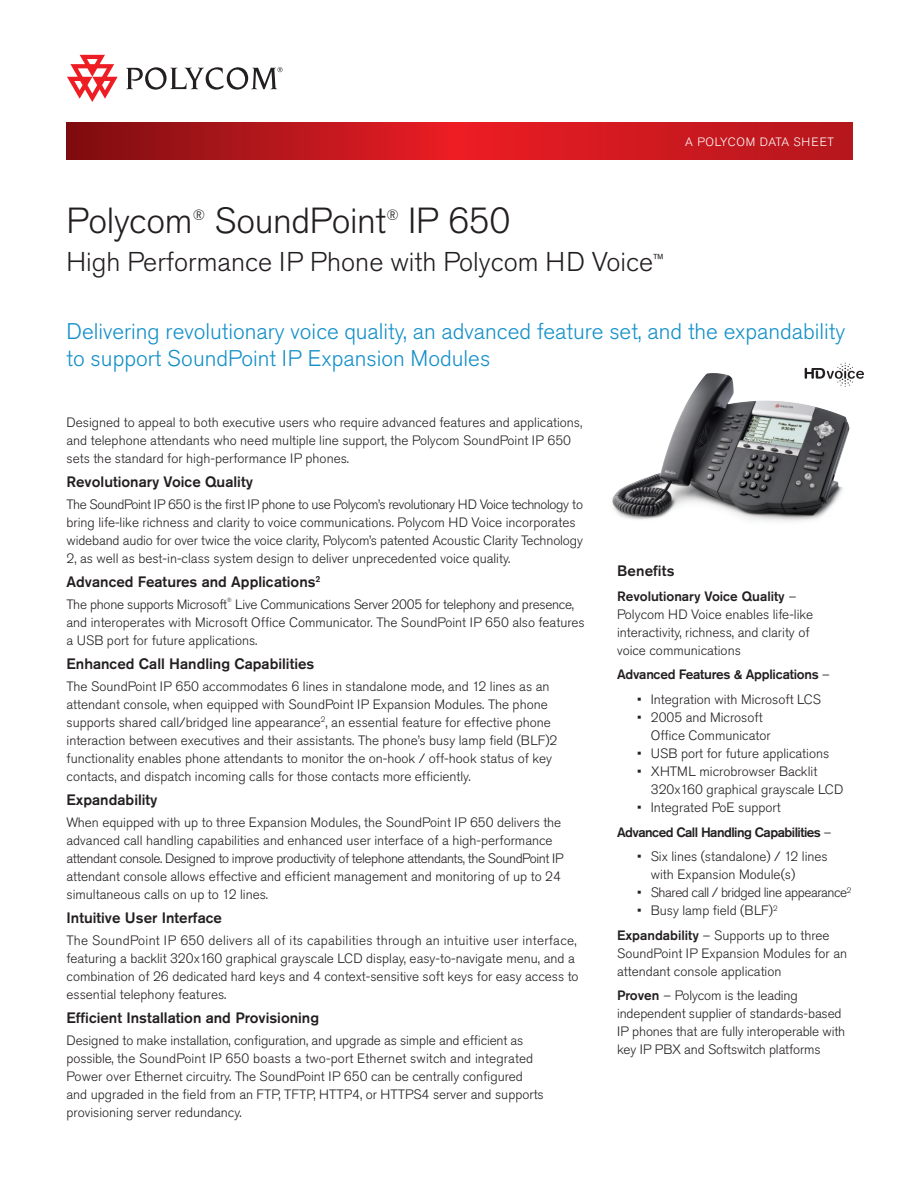
<style>
.page{position:relative;width:918px;height:1188px;background:#fff}
.page>*{position:absolute;margin:0;border:0;box-sizing:border-box;transform-origin:0 0}
.t1{font:300 36px "Akzidenz Grotesk Pro";letter-spacing:-.01em;color:#231f20}
.Title_Subhead{font:300 27px "Akzidenz Grotesk Pro";color:#231f20}
.t2{font:300 22.5px/27px "Akzidenz Grotesk Pro";color:#1490c8}
.Subhead_Second_Level{font:500 15px "Akzidenz Grotesk Pro";color:#231f20}
.FRONT_Sidebar_Header{font:500 15px "Akzidenz Grotesk Pro";letter-spacing:.01em;color:#231f20}
.t3{font:300 14.85px "Akzidenz Grotesk Pro";color:#231f20}
.Body_Copy_Text{font:300 13.5px/18px "Akzidenz Grotesk Pro";color:#231f20}
.FRONT_Sidebar_Copy{font:300 13.5px/18px "Akzidenz Grotesk Pro";color:#231f20}
.Front_Sidebar_Bullet{font:300 13.5px/18px "Akzidenz Grotesk Pro";color:#231f20}
.Front_Sidebar_Bullet-2{font:300 13.5px "Akzidenz Grotesk Pro";letter-spacing:-.03em;color:#231f20}
.FRONT_Sidebar_Copy-2{font:500 13.5px "Akzidenz Grotesk Pro";letter-spacing:-.04em;color:#231f20}
.FRONT_Sidebar_Copy-3{font:500 13.5px "Akzidenz Grotesk Pro";letter-spacing:-.02em;color:#231f20}
.Body_Copy_Text-2{font:300 13.5px "Akzidenz Grotesk Pro";letter-spacing:-.02em;color:#231f20}
.t4{font:300 12px "Akzidenz Grotesk Pro";letter-spacing:.05em;color:#fff}
.Body_Copy_Text-3{font:300 6.15px "Akzidenz Grotesk Pro";color:#231f20}
.s1{font-weight:500}
.s2{font-weight:300}
</style>
<div class="page">
<svg style="left:67px;top:122px;width:785px;height:37px;background:#c1171d"></svg>
<img style="left:612px;top:373px;width:238px;height:149px">
<svg style="left:67px;top:55px;width:51px;height:47px"></svg>
<svg style="left:126px;top:67px;width:156px;height:23px"></svg>
<svg style="left:805px;top:363px;width:59px;height:24px"></svg>
<p class="t4" style="left:685px;top:134px;width:150px">A POLYCOM DATA SHEET</p>
<p class="t1" style="left:67px;top:197px;width:127px">Polycom</p>
<p class="t3" style="left:193px;top:205px;width:14px">®</p>
<p class="t1" style="left:215px;top:197px;width:173px">SoundPoint</p>
<p class="t3" style="left:387px;top:205px;width:14px">®</p>
<p class="t1" style="left:408px;top:197px;width:104px">IP 650</p>
<p class="Title_Subhead" style="left:67px;top:244px;width:599px">High Performance IP Phone with Polycom HD Voice<sup>™</sup></p>
<p class="t2" style="left:67px;top:317px;width:780px">Delivering revolutionary voice quality, an advanced feature set, and the expandability to support SoundPoint IP Expansion Modules</p>
<p class="Body_Copy_Text" style="left:67px;top:413px;width:517px">Designed to appeal to both executive users who require advanced features and applications, and telephone attendants who need multiple line support, the Polycom SoundPoint IP 650 sets the standard for high-performance IP phones.</p>
<p class="Subhead_Second_Level" style="left:67px;top:472px;width:188px">Revolutionary Voice Quality</p>
<p class="Body_Copy_Text" style="left:67px;top:495px;width:518px">The SoundPoint IP 650 is the first IP phone to use Polycom’s revolutionary HD Voice technology to bring life-like richness and clarity to voice communications. Polycom HD Voice incorporates wideband audio for over twice the voice clarity, Polycom’s patented Acoustic Clarity Technology 2, as well as best-in-class system design to deliver unprecedented voice quality.</p>
<p class="Subhead_Second_Level" style="left:67px;top:572px;width:255px">Advanced Features and Applications<sup>2</sup></p>
<p class="Body_Copy_Text-2" style="left:67px;top:595px;width:162px">The phone supports Microsoft</p>
<p class="Body_Copy_Text-3" style="left:227px;top:596px;width:7px">®</p>
<p class="Body_Copy_Text" style="left:67px;top:595px;width:520px;text-indent:169px">Live Communications Server 2005 for telephony and presence, and interoperates with Microsoft Office Communicator. The SoundPoint IP 650 also features a USB port for future applications.</p>
<p class="Subhead_Second_Level" style="left:67px;top:654px;width:249px">Enhanced Call Handling Capabilities</p>
<p class="Body_Copy_Text" style="left:67px;top:677px;width:492px">The SoundPoint IP 650 accommodates 6 lines in standalone mode, and 12 lines as an attendant console, when equipped with SoundPoint IP Expansion Modules. The phone supports shared call/bridged line appearance<sup>2</sup>, an essential feature for effective phone interaction between executives and their assistants. The phone’s busy lamp field (BLF)2 functionality enables phone attendants to monitor the on-hook / off-hook status of key contacts, and dispatch incoming calls for those contacts more efficiently.</p>
<p class="Subhead_Second_Level" style="left:67px;top:790px;width:92px">Expandability</p>
<p class="Body_Copy_Text" style="left:67px;top:813px;width:499px">When equipped with up to three Expansion Modules, the SoundPoint IP 650 delivers the advanced call handling capabilities and enhanced user interface of a high-performance attendant console. Designed to improve productivity of telephone attendants, the SoundPoint IP attendant console allows effective and efficient management and monitoring of up to 24 simultaneous calls on up to 12 lines.</p>
<p class="Subhead_Second_Level" style="left:67px;top:908px;width:157px">Intuitive User Interface</p>
<p class="Body_Copy_Text" style="left:67px;top:931px;width:514px">The SoundPoint IP 650 delivers all of its capabilities through an intuitive user interface, featuring a backlit 320x160 graphical grayscale LCD display, easy-to-navigate menu, and a combination of 26 dedicated hard keys and 4 context-sensitive soft keys for easy access to essential telephony features.</p>
<p class="Subhead_Second_Level" style="left:67px;top:1008px;width:254px">Efficient Installation and Provisioning</p>
<p class="Body_Copy_Text" style="left:67px;top:1031px;width:479px">Designed to make installation, configuration, and upgrade as simple and efficient as possible, the SoundPoint IP 650 boasts a two-port Ethernet switch and integrated Power over Ethernet circuitry. The SoundPoint IP 650 can be centrally configured and upgraded in the field from an FTP, TFTP, HTTP4, or HTTPS4 server and supports provisioning server redundancy.</p>
<p class="FRONT_Sidebar_Header" style="left:617px;top:561px;width:59px">Benefits</p>
<p class="FRONT_Sidebar_Copy" style="left:617px;top:587px;width:198px"><span class="s1">Revolutionary Voice Quality</span> –<br>Polycom HD Voice enables life-like interactivity, richness, and clarity of voice communications</p>
<p class="FRONT_Sidebar_Copy-3" style="left:617px;top:666px;width:214px">Advanced Features &amp; Applications <span class="s2">–</span></p>
<p class="Front_Sidebar_Bullet" style="left:637px;top:690px;width:185px">• Integration with Microsoft LCS</p>
<p class="Front_Sidebar_Bullet" style="left:651px;top:708px;width:121px;text-indent:-14px">• 2005 and Microsoft<br>Office Communicator</p>
<p class="Front_Sidebar_Bullet" style="left:637px;top:744px;width:194px">• USB port for future applications</p>
<p class="Front_Sidebar_Bullet" style="left:651px;top:762px;width:194px;text-indent:-14px">• XHTML microbrowser Backlit<br>320x160 graphical grayscale LCD</p>
<p class="Front_Sidebar_Bullet" style="left:637px;top:798px;width:145px">• Integrated PoE support</p>
<p class="FRONT_Sidebar_Copy-2" style="left:617px;top:823px;width:216px">Advanced Call Handling Capabilities <span class="s2">–</span></p>
<p class="Front_Sidebar_Bullet" style="left:651px;top:847px;width:178px;text-indent:-14px">• Six lines (standalone) / 12 lines with Expansion Module(s)</p>
<p class="Front_Sidebar_Bullet-2" style="left:637px;top:884px;width:216px">• Shared call / bridged line appearance<sup>2</sup></p>
<p class="Front_Sidebar_Bullet" style="left:637px;top:901px;width:142px">• Busy lamp field (BLF)<sup>2</sup></p>
<p class="FRONT_Sidebar_Copy" style="left:617px;top:926px;width:232px"><span class="s1">Expandability</span> – Supports up to three<br>SoundPoint IP Expansion Modules for an attendant console application</p>
<p class="FRONT_Sidebar_Copy" style="left:617px;top:987px;width:230px"><span class="s1">Proven</span> – Polycom is the leading independent supplier of standards-based IP phones that are fully interoperable with key IP PBX and Softswitch platforms</p>
</div>
